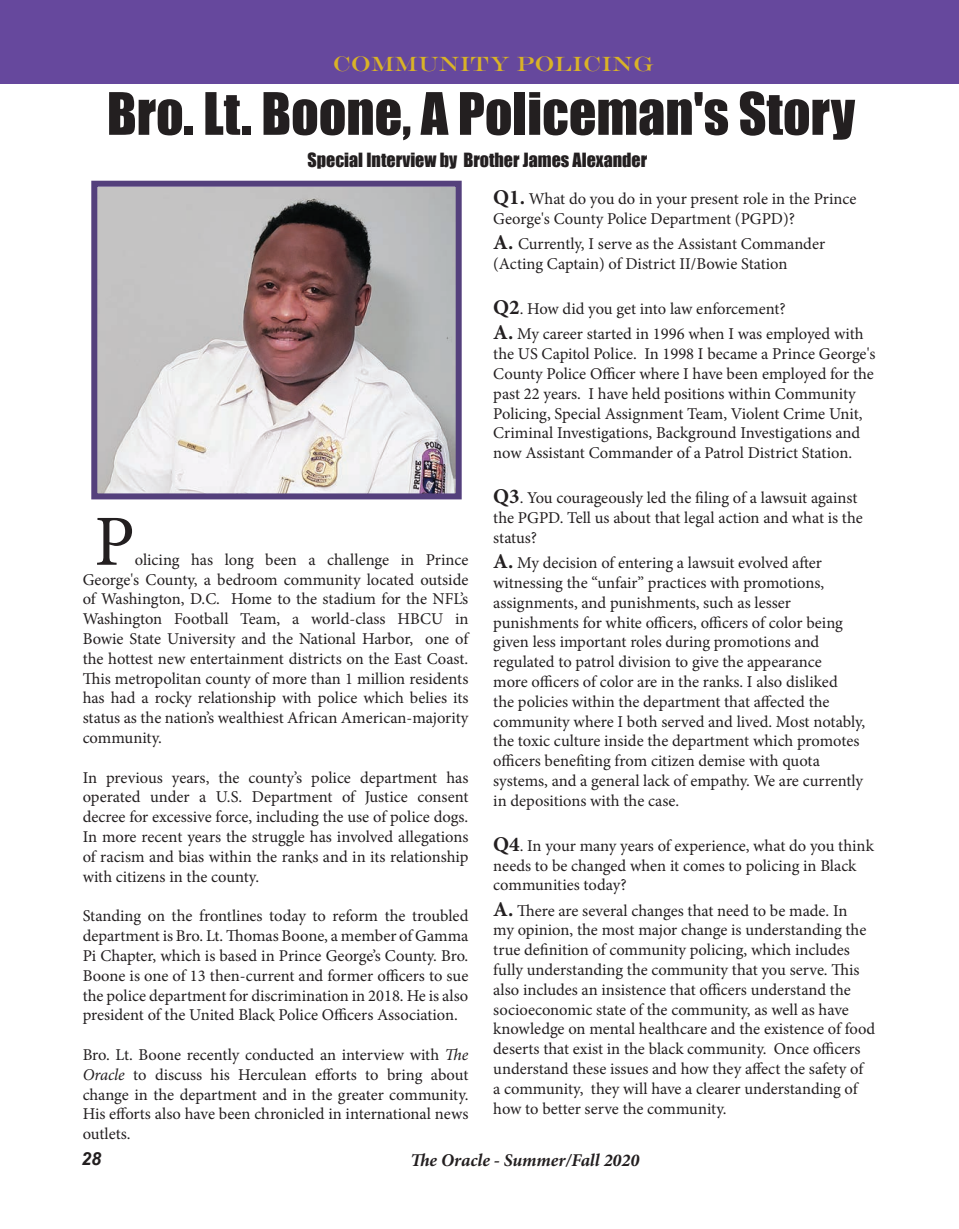
<style>
.page{position:relative;width:959px;height:1229px;background:#fff}
.page>*{position:absolute;margin:0;border:0;box-sizing:border-box;transform-origin:0 0}
.t1{font:72px "Minion Pro";color:#231f20}
.t2{font:54px "Impact";color:#231f20}
.t3{font:21px "Engravers";color:#d9b327}
.t4{font:18px "Impact";color:#231f20}
.t5{font:italic 700 18px "Minion Pro";letter-spacing:-.005em;color:#231f20}
.t6{font:italic 700 18px "Arial";color:#231f20}
.t7{font:16.5px/19.8px "Minion Pro";color:#231f20}
.s1{font-style:italic}
.s2{font-weight:700;font-size:21px}
</style>
<div class="page">
<div style="left:0;top:0;width:958px;height:83px;background:#66489d"></div>
<img style="left:98px;top:188px;width:356px;height:304px">
<div style="left:91px;top:181px;width:370px;height:318px;border:6px solid #54407c"></div>
<p class="t3" style="left:333px;top:51px;width:322px">COMMUNITY POLICING</p>
<p class="t2" style="left:107px;top:72px;width:749px">Bro. Lt. Boone, A Policeman's Story</p>
<p class="t4" style="left:307px;top:146px;width:341px">Special Interview by Brother James Alexander</p>
<p class="t1" style="left:94px;top:493px;width:42px">P</p>
<p class="t7" style="left:83px;top:549px;width:387px;text-align:justify;text-indent:52px">olicing has long been a challenge in Prince George's County, a bedroom community located outside of Washington, D.C. Home to the stadium for the NFL’s Washington Football Team, a world-class HBCU in Bowie State University and the National Harbor, one of the hottest new entertainment districts on the East Coast.<br>This metropolitan county of more than 1 million residents has had a rocky relationship with police which belies its status as the nation’s wealthiest African American-majority community.</p>
<p class="t7" style="left:83px;top:767px;width:387px;text-align:justify">In previous years, the county’s police department has operated under a U.S. Department of Justice consent decree for excessive force, including the use of police dogs.<br>In more recent years the struggle has involved allegations of racism and bias within the ranks and in its relationship with citizens in the county.</p>
<p class="t7" style="left:83px;top:906px;width:387px;text-align:justify">Standing on the frontlines today to reform the troubled department is Bro. Lt. Thomas Boone, a member of Gamma Pi Chapter, which is based in Prince George’s County. Bro.<br>Boone is one of 13 then-current and former officers to sue the police department for discrimination in 2018. He is also president of the United Black Police Officers Association.</p>
<p class="t7" style="left:83px;top:1044px;width:387px;text-align:justify">Bro. Lt. Boone recently conducted an interview with <span class="s1">The Oracle</span> to discuss his Herculean efforts to bring about change in the department and in the greater community.<br>His efforts also have been chronicled in international news outlets.</p>
<p class="t7" style="left:493px;top:189px;width:364px"><span class="s2">Q1.</span> What do you do in your present role in the Prince<br>George's County Police Department (PGPD)?</p>
<p class="t7" style="left:493px;top:234px;width:333px"><span class="s2">A.</span> Currently, I serve as the Assistant Commander (Acting Captain) of District II/Bowie Station</p>
<p class="t7" style="left:493px;top:299px;width:294px"><span class="s2">Q2</span>. How did you get into law enforcement?</p>
<p class="t7" style="left:493px;top:324px;width:384px"><span class="s2">A.</span> My career started in 1996 when I was employed with the US Capitol Police. In 1998 I became a Prince George's County Police Officer where I have been employed for the past 22 years. I have held positions within Community Policing, Special Assignment Team, Violent Crime Unit, Criminal Investigations, Background Investigations and now Assistant Commander of a Patrol District Station.</p>
<p class="t7" style="left:493px;top:488px;width:371px"><span class="s2">Q3</span>. You courageously led the filing of a lawsuit against the PGPD. Tell us about that legal action and what is the status?</p>
<p class="t7" style="left:493px;top:553px;width:373px"><span class="s2">A.</span> My decision of entering a lawsuit evolved after witnessing the “unfair” practices with promotions, assignments, and punishments, such as lesser punishments for white officers, officers of color being given less important roles during promotions and regulated to patrol division to give the appearance<br>more officers of color are in the ranks. I also disliked<br>the policies within the department that affected the community where I both served and lived. Most notably, the toxic culture inside the department which promotes officers benefiting from citizen demise with quota systems, and a general lack of empathy. We are currently in depositions with the case.</p>
<p class="t7" style="left:493px;top:835px;width:382px"><span class="s2">Q4</span>. In your many years of experience, what do you think needs to be changed when it comes to policing in Black communities today?</p>
<p class="t7" style="left:493px;top:900px;width:383px"><span class="s2">A.</span> There are several changes that need to be made. In<br>my opinion, the most major change is understanding the true definition of community policing, which includes fully understanding the community that you serve. This also includes an insistence that officers understand the socioeconomic state of the community, as well as have knowledge on mental healthcare and the existence of food deserts that exist in the black community. Once officers understand these issues and how they affect the safety of<br>a community, they will have a clearer understanding of how to better serve the community.</p>
<p class="t6" style="left:81px;top:1146px;width:22px">28</p>
<p class="t5" style="left:410px;top:1147px;width:230px">The Oracle - Summer/Fall 2020</p>
</div>
